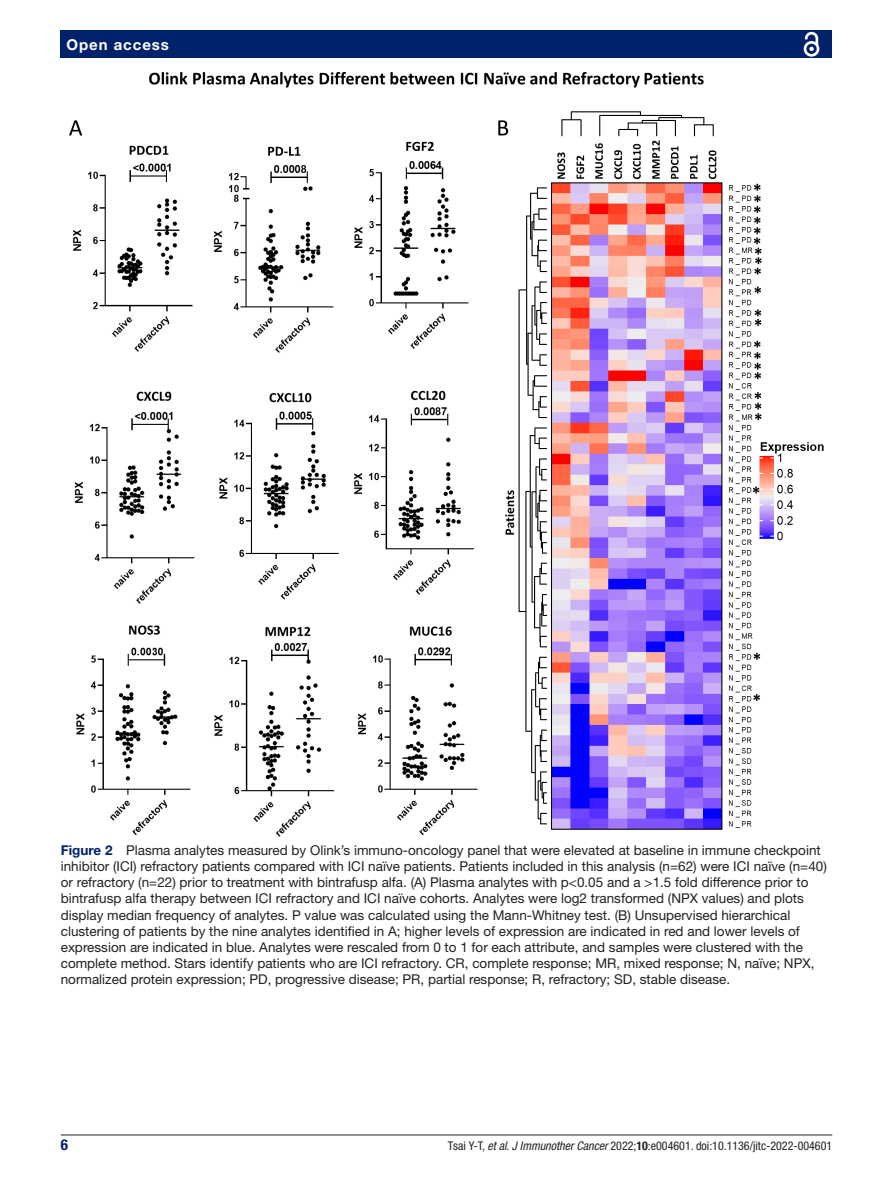
<style>
.page{position:relative;width:893px;height:1191px;background:#fff}
.page>*{position:absolute;margin:0;border:0;box-sizing:border-box;transform-origin:0 0}
.t1{font:700 15px "Helvetica Neue LT Std";letter-spacing:.065em;color:#fff}
.t2{font:700 condensed 15px "Helvetica Neue LT Std";color:#00226b}
.t3{font:13.5px/16.2px "Helvetica Neue LT Std";color:#231f20}
.t4{font:condensed 12px "Helvetica Neue LT Std";color:#231f20}
.s1{font-weight:700;color:#00226b}
.s2{font-style:italic}
.s3{font-weight:700}
</style>
<div class="page">
<hr style="left:61px;top:1134px;width:771px;height:1px;background:#231f20">
<div style="left:61px;top:31px;width:771px;height:27px;background:#00226b"></div>
<svg style="left:803px;top:31px;width:17px;height:26px"></svg>
<img style="left:69px;top:73px;width:755px;height:764px">
<p class="t1" style="left:66px;top:35px;width:104px">Open access</p>
<p class="t3" style="left:61px;top:841px;width:768px"><span class="s1">Figure 2</span> Plasma analytes measured by Olink’s immuno-oncology panel that were elevated at baseline in immune checkpoint inhibitor (ICI) refractory patients compared with ICI naïve patients. Patients included in this analysis (n=62) were ICI naïve (n=40) or refractory (n=22) prior to treatment with bintrafusp alfa. (A) Plasma analytes with p&lt;0.05 and a &gt;1.5 fold difference prior to bintrafusp alfa therapy between ICI refractory and ICI naïve cohorts. Analytes were log2 transformed (NPX values) and plots display median frequency of analytes. P value was calculated using the Mann-Whitney test. (B) Unsupervised hierarchical clustering of patients by the nine analytes identified in A; higher levels of expression are indicated in red and lower levels of expression are indicated in blue. Analytes were rescaled from 0 to 1 for each attribute, and samples were clustered with the complete method. Stars identify patients who are ICI refractory. CR, complete response; MR, mixed response; N, naïve; NPX, normalized protein expression; PD, progressive disease; PR, partial response; R, refractory; SD, stable disease.</p>
<p class="t2" style="left:61px;top:1135px;width:9px">6</p>
<p class="t4" style="left:448px;top:1138px;width:386px">Tsai Y-T, <span class="s2">et al</span>. <span class="s2">J Immunother Cancer</span> 2022;<span class="s3">10</span>:e004601. doi:10.1136/jitc-2022-004601</p>
</div>
